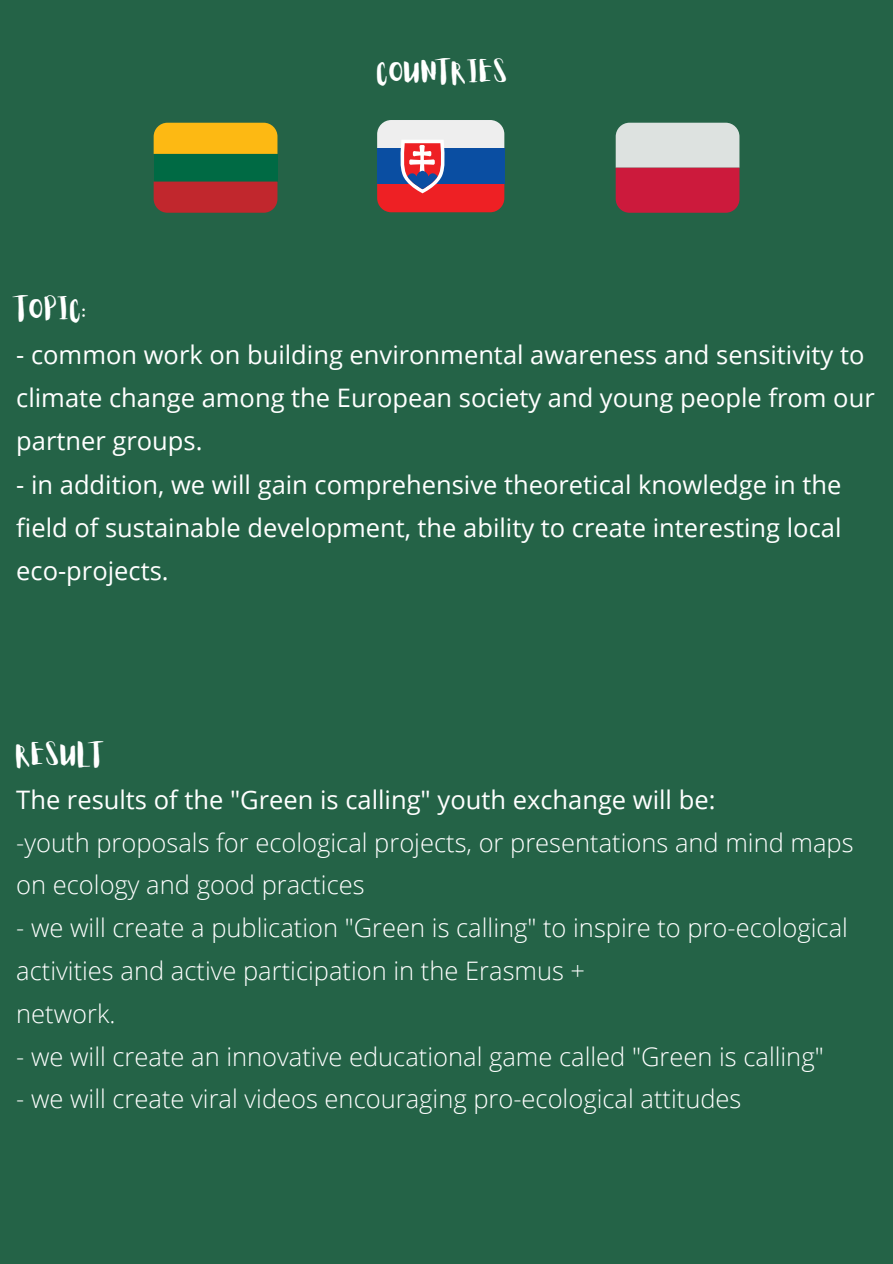
<style>
.page{position:relative;width:893px;height:1264px;background:#fff}
.page>*{position:absolute;margin:0;border:0;box-sizing:border-box;transform-origin:0 0}
.t1{font:300 25.5px/42.8px "Open Sans";color:#fff}
.t2{font:25.5px/43.2px "Open Sans";color:#fff}
.t3{font:25.5px "Aloja Extended";color:#fff}
</style>
<div class="page">
<div style="left:0;top:0;width:892px;height:1263px;background:#246347"></div>
<svg style="left:615px;top:123px;width:124px;height:90px;background:#cf7c8b"></svg>
<div style="left:154px;top:154px;width:123px;height:27px;background:#006a44"></div>
<div style="left:154px;top:123px;width:123px;height:31px;background:#fdb913"></div>
<svg style="left:154px;top:181px;width:123px;height:32px;background:#b9292e"></svg>
<svg style="left:377px;top:120px;width:127px;height:92px;background:#a9748e"></svg>
<h1 class="t3" style="left:377px;top:60px;width:133px">COUNTRIES</h1>
<p class="t3" style="left:16px;top:298px;width:73px">TOPIC:</p>
<p class="t2" style="left:16px;top:332px;width:859px">- common work on building environmental awareness and sensitivity to climate change among the European society and young people from our partner groups.</p>
<p class="t2" style="left:16px;top:462px;width:826px;text-align:justify">- in addition, we will gain comprehensive theoretical knowledge in the field of sustainable development, the ability to create interesting local eco-projects.</p>
<p class="t3" style="left:16px;top:743px;width:90px">RESULT</p>
<p class="t2" style="left:16px;top:777px;width:700px">The results of the "Green is calling" youth exchange will be:</p>
<p class="t1" style="left:16px;top:820px;width:838px">-youth proposals for ecological projects, or presentations and mind maps on ecology and good practices</p>
<p class="t1" style="left:16px;top:905px;width:833px">- we will create a publication "Green is calling" to inspire to pro-ecological activities and active participation in the Erasmus +<br>network.</p>
<p class="t1" style="left:16px;top:1034px;width:808px">- we will create an innovative educational game called "Green is calling"</p>
<p class="t1" style="left:16px;top:1076px;width:726px">- we will create viral videos encouraging pro-ecological attitudes</p>
</div>
